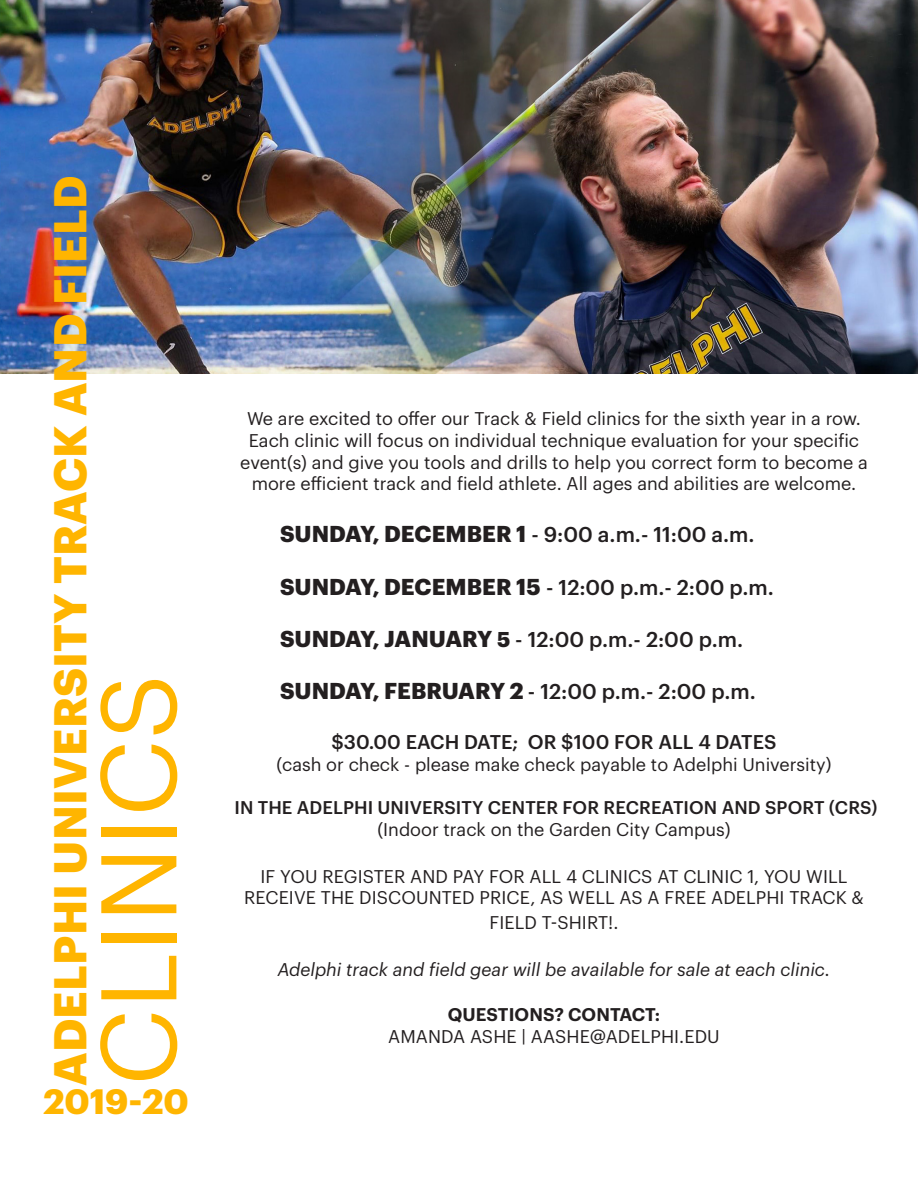
<style>
.page{position:relative;width:918px;height:1188px;background:#fff}
.page>*{position:absolute;margin:0;border:0;box-sizing:border-box;transform-origin:0 0}
.t1{font:105px "Graphik";letter-spacing:.005em;color:#ffb500}
.t2{font:700 45px "Graphik";letter-spacing:.005em;color:#ffb500}
.t3{font:700 34.5px "Graphik";letter-spacing:-.005em;color:#ffb500}
.t4{font:500 21px "Graphik";color:#231f20}
.t5{font:500 19.5px "Graphik";letter-spacing:.005em;color:#231f20}
.t6{font:18px/21.6px "Graphik";color:#231f20;text-align:center}
.t7{font:500 18px/21.6px "Graphik";letter-spacing:.005em;color:#231f20;text-align:center}
.t8{font:italic 18px "Graphik";color:#231f20}
.t9{font:600 18px "Graphik";letter-spacing:.005em;color:#231f20}
.s1{font-weight:700;font-size:22.5px}
.s2{font-weight:700}
.s3{font-weight:400}
</style>
<div class="page">
<img style="left:1px;top:0;width:917px;height:374px">
<p class="t2" style="left:35px;top:1086px;width:912px;rotate:-90deg">ADELPHI UNIVERSITY TRACK AND FIELD</p>
<p class="t1" style="left:60px;top:1086px;width:414px;rotate:-90deg">CLINICS</p>
<p class="t3" style="left:44px;top:1075px;width:147px">2019-20</p>
<p class="t6" style="left:240px;top:407px;width:629px">We are excited to offer our Track &amp; Field clinics for the sixth year in a row.<br>Each clinic will focus on individual technique evaluation for your specific event(s) and give you tools and drills to help you correct form to become a more efficient track and field athlete. All ages and abilities are welcome.</p>
<p class="t4" style="left:280px;top:519px;width:476px"><span class="s1">SUNDAY, DECEMBER 1</span> - 9:00 a.m.- 11:00 a.m.</p>
<p class="t4" style="left:280px;top:571px;width:495px"><span class="s1">SUNDAY, DECEMBER 15</span> - 12:00 p.m.- 2:00 p.m.</p>
<p class="t4" style="left:280px;top:623px;width:465px"><span class="s1">SUNDAY, JANUARY</span> <span class="s2">5</span> - 12:00 p.m.- 2:00 p.m.</p>
<p class="t4" style="left:280px;top:676px;width:477px"><span class="s1">SUNDAY, FEBRUARY 2</span> - 12:00 p.m.- 2:00 p.m.</p>
<p class="t5" style="left:331px;top:728px;width:447px">$30.00 EACH DATE; OR $100 FOR ALL 4 DATES</p>
<p class="t6" style="left:277px;top:752px;width:556px">(cash or check - please make check payable to Adelphi University)</p>
<p class="t7" style="left:234px;top:795px;width:645px">IN THE ADELPHI UNIVERSITY CENTER FOR RECREATION AND SPORT (CRS) <span class="s3">(Indoor track on the Garden City Campus)</span></p>
<p class="t6" style="left:244px;top:864px;width:621px">IF YOU REGISTER AND PAY FOR ALL 4 CLINICS AT CLINIC 1, YOU WILL<br>RECEIVE THE DISCOUNTED PRICE, AS WELL AS A FREE ADELPHI TRACK &amp;</p>
<p class="t6" style="left:489px;top:911px;width:131px">FIELD T-SHIRT!.</p>
<p class="t8" style="left:278px;top:956px;width:554px">Adelphi track and field gear will be available for sale at each clinic.</p>
<p class="t9" style="left:448px;top:1001px;width:214px">QUESTIONS? CONTACT:</p>
<p class="t6" style="left:388px;top:1024px;width:333px">AMANDA ASHE | AASHE@ADELPHI.EDU</p>
</div>
